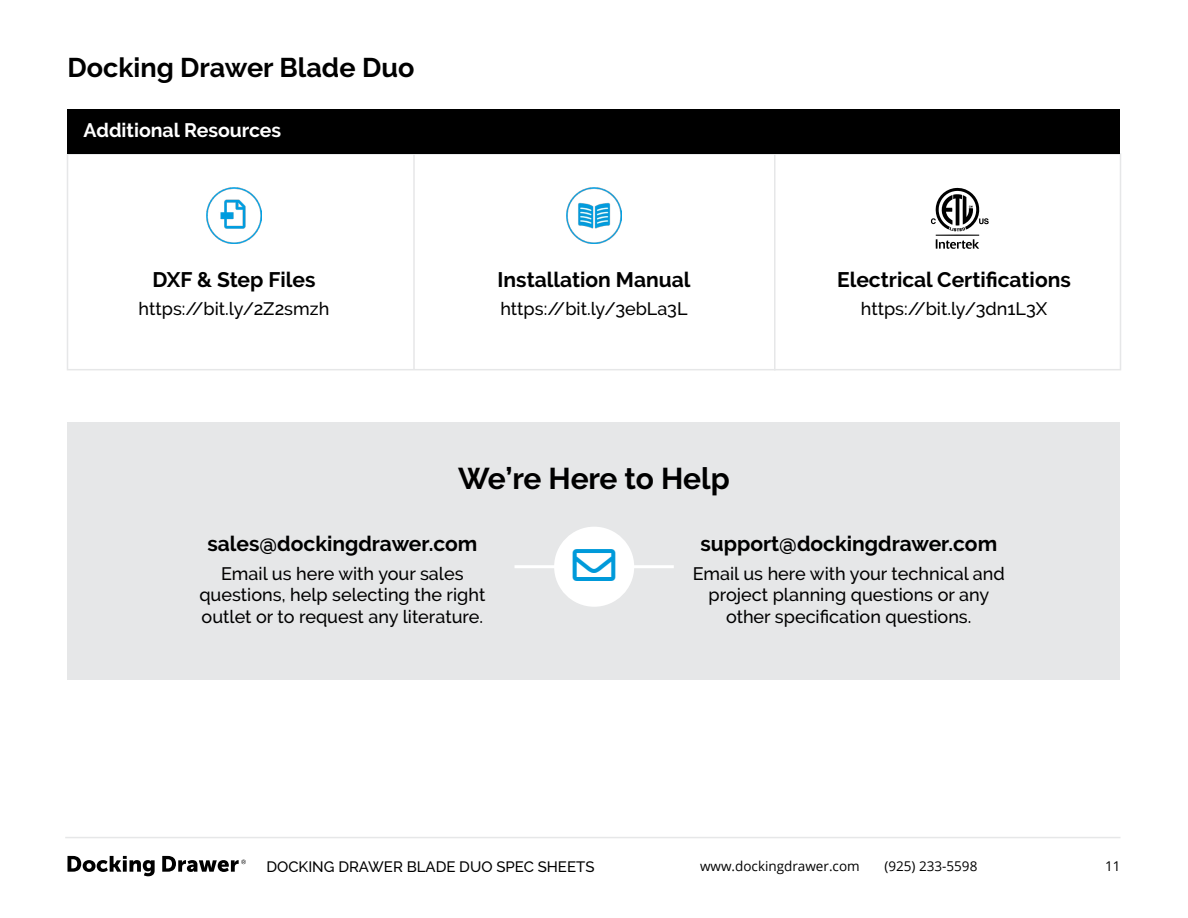
<style>
.page{position:relative;width:1188px;height:918px;background:#fff}
.page>*{position:absolute;margin:0;border:0;box-sizing:border-box;transform-origin:0 0}
.t1{font:700 30px "Raleway";letter-spacing:-.005em;color:#000}
.t2{font:700 27px "Raleway";color:#000}
.t3{font:700 21px "Raleway";color:#000}
.t4{font:700 19.5px "Raleway";color:#fff}
.t5{font:500 18px/21.6px "Raleway";color:#000;text-align:center}
.t6{font:500 15px "Raleway";color:#000}
.t7{font:13.5px "Open Sans";color:#000}
</style>
<div class="page">
<svg style="left:68px;top:856px;width:178px;height:20px"></svg>
<hr style="left:65px;top:837px;width:1056px;height:1px;background:#e6e7e8">
<div style="left:68px;top:422px;width:1052px;height:257px;background:#e6e7e8"></div>
<hr style="left:515px;top:565px;width:159px;height:3px;background:#fff">
<div style="left:554px;top:527px;width:80px;height:80px;background:#fff;border-radius:50%"></div>
<hr style="left:413px;top:153px;width:2px;height:217px;background:#e6e7e8">
<hr style="left:774px;top:153px;width:2px;height:217px;background:#e6e7e8">
<div style="left:67px;top:153px;width:1054px;height:217px;border:2px solid #e6e7e8"></div>
<div style="left:68px;top:109px;width:1052px;height:45px;background:#000"></div>
<svg style="left:931px;top:188px;width:58px;height:61px"></svg>
<img style="left:206px;top:188px;width:56px;height:56px">
<img style="left:566px;top:188px;width:56px;height:56px">
<h2 class="t2" style="left:68px;top:52px;width:348px">Docking Drawer Blade Duo</h2>
<p class="t4" style="left:84px;top:119px;width:199px">Additional Resources</p>
<p class="t3" style="left:152px;top:267px;width:165px">DXF &amp; Step Files</p>
<p class="t5" style="left:139px;top:298px;width:192px">https://bit.ly/2Z2smzh</p>
<p class="t3" style="left:498px;top:267px;width:194px">Installation Manual</p>
<p class="t5" style="left:500px;top:298px;width:189px">https://bit.ly/3ebLa3L</p>
<h1 class="t1" style="left:458px;top:462px;width:273px">We’re Here to Help</h1>
<p class="t3" style="left:837px;top:267px;width:235px">Electrical Certifications</p>
<p class="t5" style="left:861px;top:298px;width:188px">https://bit.ly/3dn1L3X</p>
<p class="t3" style="left:207px;top:532px;width:272px">sales@dockingdrawer.com</p>
<p class="t5" style="left:199px;top:563px;width:287px">Email us here with your sales questions, help selecting the right outlet or to request any literature.</p>
<p class="t3" style="left:700px;top:532px;width:298px">support@dockingdrawer.com</p>
<p class="t5" style="left:693px;top:563px;width:314px">Email us here with your technical and project planning questions or any other specification questions.</p>
<p class="t6" style="left:266px;top:858px;width:330px">DOCKING DRAWER BLADE DUO SPEC SHEETS</p>
<p class="t7" style="left:700px;top:857px;width:161px">www.dockingdrawer.com</p>
<p class="t7" style="left:884px;top:857px;width:95px">(925) 233-5598</p>
<p class="t7" style="left:1105px;top:857px;width:17px">11</p>
</div>
